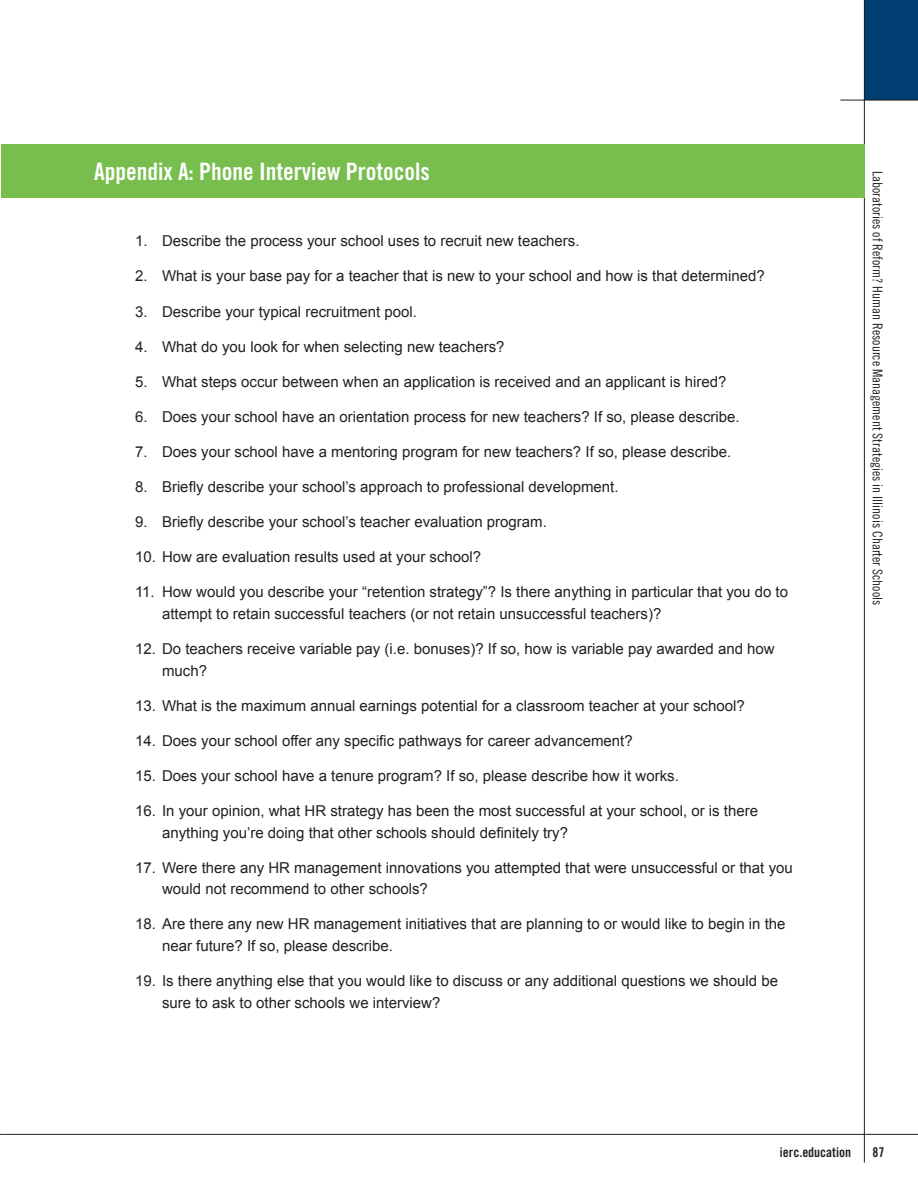
<style>
.page{position:relative;width:918px;height:1188px;background:#fff}
.page>*{position:absolute;margin:0;border:0;box-sizing:border-box;transform-origin:0 0}
.Heading_1{font:24px "Trade Gothic LT Std Bd Cn 20";color:#fff}
.t1{font:15px/21.6px "Arial";color:#231f20}
.t2{font:13.5px "Trade Gothic LT Std Cn 18";color:#231f20}
.t3{font:13.5px "Trade Gothic LT Std Bd Cn 20";color:#231f20}
</style>
<div class="page">
<div style="left:864px;top:0;width:54px;height:100px;background:#003d71"></div>
<hr style="left:3px;top:1134px;width:915px;height:1px;background:#231f20">
<hr style="left:864px;top:0;width:1px;height:1162px;background:#231f20">
<hr style="left:840px;top:100px;width:78px;height:1px;background:#231f20">
<div style="left:1px;top:145px;width:864px;height:53px;background:#77be4e"></div>
<p class="Heading_1" style="left:94px;top:157px;width:337px">Appendix A: Phone Interview Protocols</p>
<p class="t1" style="left:135px;top:230px;width:446px">1. Describe the process your school uses to recruit new teachers.</p>
<p class="t1" style="left:135px;top:266px;width:631px">2. What is your base pay for a teacher that is new to your school and how is that determined?</p>
<p class="t1" style="left:135px;top:301px;width:284px">3. Describe your typical recruitment pool.</p>
<p class="t1" style="left:135px;top:336px;width:371px">4. What do you look for when selecting new teachers?</p>
<p class="t1" style="left:135px;top:371px;width:593px">5. What steps occur between when an application is received and an applicant is hired?</p>
<p class="t1" style="left:135px;top:406px;width:606px">6. Does your school have an orientation process for new teachers? If so, please describe.</p>
<p class="t1" style="left:135px;top:441px;width:598px">7. Does your school have a mentoring program for new teachers? If so, please describe.</p>
<p class="t1" style="left:135px;top:476px;width:485px">8. Briefly describe your school’s approach to professional development.</p>
<p class="t1" style="left:135px;top:511px;width:413px">9. Briefly describe your school’s teacher evaluation program.</p>
<p class="t1" style="left:135px;top:546px;width:348px">10. How are evaluation results used at your school?</p>
<p class="t1" style="left:162px;top:581px;width:628px;text-indent:-27px">11. How would you describe your “retention strategy”? Is there anything in particular that you do to attempt to retain successful teachers (or not retain unsuccessful teachers)?</p>
<p class="t1" style="left:162px;top:638px;width:614px;text-indent:-27px">12. Do teachers receive variable pay (i.e. bonuses)? If so, how is variable pay awarded and how much?</p>
<p class="t1" style="left:135px;top:695px;width:611px">13. What is the maximum annual earnings potential for a classroom teacher at your school?</p>
<p class="t1" style="left:135px;top:730px;width:499px">14. Does your school offer any specific pathways for career advancement?</p>
<p class="t1" style="left:135px;top:765px;width:545px">15. Does your school have a tenure program? If so, please describe how it works.</p>
<p class="t1" style="left:162px;top:800px;width:598px;text-indent:-27px">16. In your opinion, what HR strategy has been the most successful at your school, or is there anything you’re doing that other schools should definitely try?</p>
<p class="t1" style="left:162px;top:857px;width:632px;text-indent:-27px">17. Were there any HR management innovations you attempted that were unsuccessful or that you would not recommend to other schools?</p>
<p class="t1" style="left:162px;top:914px;width:625px;text-indent:-27px">18. Are there any new HR management initiatives that are planning to or would like to begin in the near future? If so, please describe.</p>
<p class="t1" style="left:162px;top:970px;width:618px;text-indent:-27px">19. Is there anything else that you would like to discuss or any additional questions we should be sure to ask to other schools we interview?</p>
<p class="t2" style="left:886px;top:171px;width:436px;rotate:90deg">Laboratories of Reform? Human Resource Management Strategies in Illinois Charter Schools</p>
<p class="t3" style="left:780px;top:1144px;width:73px">ierc.education</p>
<p class="t3" style="left:873px;top:1144px;width:13px">87</p>
</div>
